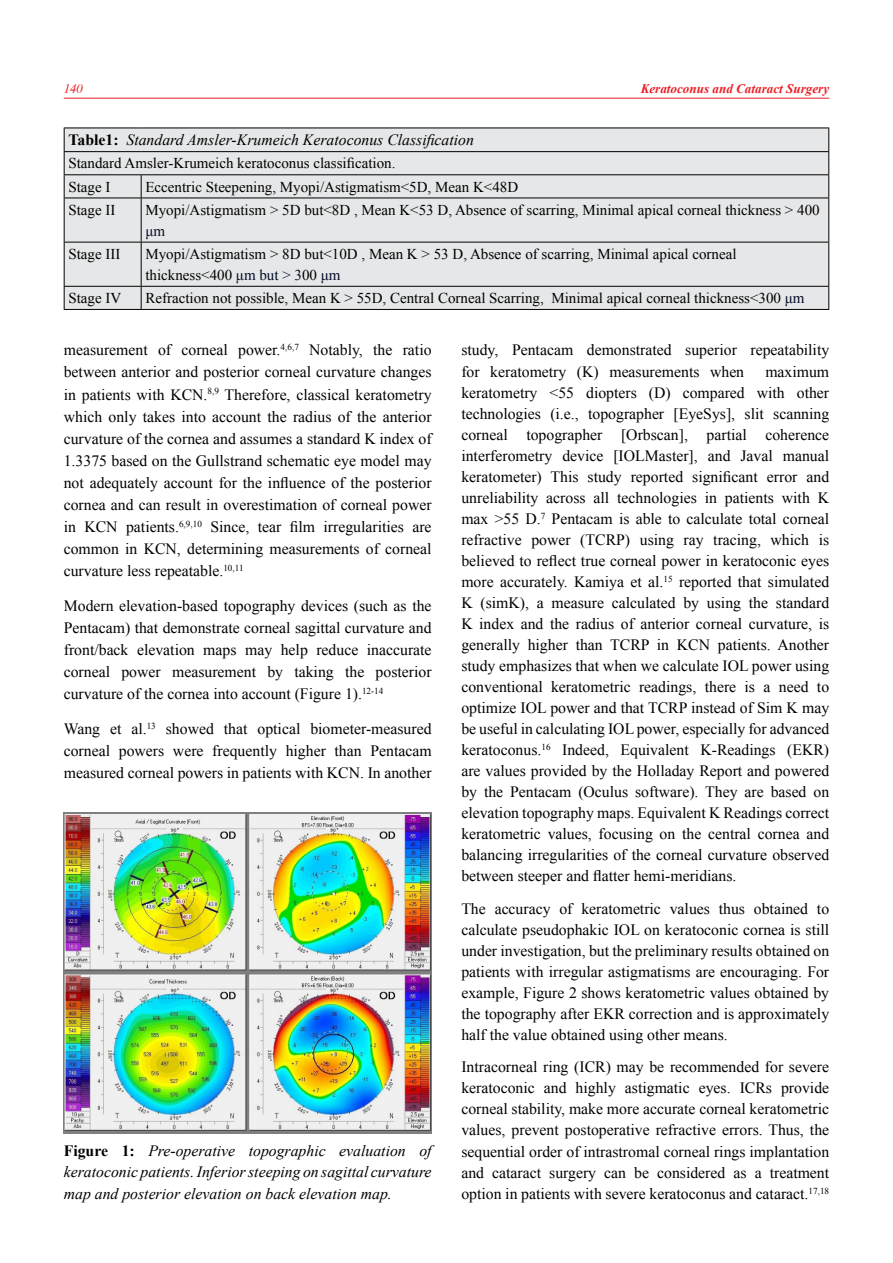
<style>
.page{position:relative;width:893px;height:1263px;background:#fff}
.page>*{position:absolute;margin:0;border:0;box-sizing:border-box;transform-origin:0 0}
.t1{font:15.75px/21px "Times New Roman";color:#000;text-align:justify}
.t2{font:italic 15.75px/21.8px "Times New Roman";color:#000;text-align:justify}
.t3{font:15px/23.1px "Times New Roman";color:#000}
.t4{font:15px "Times New Roman";color:#040c28}
.t5{font:italic 700 13.2px "Times New Roman";color:#ed1d24}
.t6{font:italic 12.75px "Times";color:#ed1d24}
.s1{font-weight:700;font-style:normal}
.s2{color:#040c28}
</style>
<div class="page">
<hr style="left:64px;top:98px;width:765px;height:1px;background:#ed1d24">
<div style="left:65px;top:129px;width:763px;height:180px;background:#e6e7e8"></div>
<hr style="left:64px;top:128px;width:77px;height:1px;background:#000">
<hr style="left:141px;top:128px;width:688px;height:1px;background:#000">
<hr style="left:64px;top:151px;width:77px;height:1px;background:#000">
<hr style="left:141px;top:151px;width:688px;height:1px;background:#000">
<hr style="left:64px;top:174px;width:77px;height:1px;background:#000">
<svg style="left:64px;top:128px;width:1px;height:70px"></svg>
<hr style="left:141px;top:174px;width:688px;height:1px;background:#000">
<svg style="left:141px;top:175px;width:1px;height:23px"></svg>
<svg style="left:828px;top:128px;width:1px;height:70px"></svg>
<hr style="left:64px;top:198px;width:77px;height:1px;background:#000">
<hr style="left:64px;top:198px;width:1px;height:44px;background:#000">
<hr style="left:141px;top:198px;width:688px;height:1px;background:#000">
<hr style="left:141px;top:198px;width:1px;height:44px;background:#000">
<hr style="left:828px;top:198px;width:1px;height:44px;background:#000">
<hr style="left:64px;top:242px;width:77px;height:1px;background:#000">
<hr style="left:64px;top:242px;width:1px;height:44px;background:#000">
<hr style="left:141px;top:242px;width:688px;height:1px;background:#000">
<hr style="left:141px;top:242px;width:1px;height:44px;background:#000">
<hr style="left:828px;top:242px;width:1px;height:44px;background:#000">
<hr style="left:64px;top:286px;width:77px;height:1px;background:#000">
<svg style="left:64px;top:287px;width:1px;height:22px"></svg>
<hr style="left:141px;top:286px;width:688px;height:1px;background:#000">
<svg style="left:141px;top:287px;width:1px;height:22px"></svg>
<svg style="left:828px;top:287px;width:1px;height:22px"></svg>
<hr style="left:64px;top:309px;width:77px;height:1px;background:#000">
<hr style="left:141px;top:309px;width:688px;height:1px;background:#000">
<img style="left:64px;top:812px;width:368px;height:322px">
<p class="t6" style="left:64px;top:81px;width:21px">140</p>
<p class="t5" style="left:641px;top:79px;width:190px">Keratoconus and Cataract Surgery</p>
<p class="t2" style="left:68px;top:129px;width:407px"><span class="s1">Table1:</span> Standard Amsler-Krumeich Keratoconus Classification</p>
<p class="t3" style="left:68px;top:152px;width:329px">Standard Amsler-Krumeich keratoconus classification.<br>Stage I</p>
<p class="t3" style="left:145px;top:175px;width:374px">Eccentric Steepening, Myopi/Astigmatism&lt;5D, Mean K&lt;48D</p>
<p class="t3" style="left:68px;top:198px;width:49px">Stage II</p>
<p class="t3" style="left:145px;top:198px;width:676px">Myopi/Astigmatism &gt; 5D but&lt;8D , Mean K&lt;53 D, Absence of scarring, Minimal apical corneal thickness &gt; 400</p>
<p class="t4" style="left:145px;top:221px;width:21px">μm</p>
<p class="t3" style="left:68px;top:242px;width:54px">Stage III</p>
<p class="t3" style="left:145px;top:243px;width:593px;line-height:21px">Myopi/Astigmatism &gt; 8D but&lt;10D , Mean K &gt; 53 D, Absence of scarring, Minimal apical corneal thickness&lt;400 <span class="s2">μm but &gt; 3</span>00 <span class="s2">μm</span></p>
<p class="t3" style="left:68px;top:286px;width:54px">Stage IV</p>
<p class="t3" style="left:145px;top:286px;width:660px">Refraction not possible, Mean K &gt; 55D, Central Corneal Scarring, Minimal apical corneal thickness&lt;300 <span class="s2">μm</span></p>
<p class="t1" style="left:64px;top:339px;width:369px;line-height:22px">measurement of corneal power.<sup>4,6,7</sup> Notably, the ratio between anterior and posterior corneal curvature changes in patients with KCN.<sup>8,9</sup> Therefore, classical keratometry which only takes into account the radius of the anterior curvature of the cornea and assumes a standard K index of 1.3375 based on the Gullstrand schematic eye model may not adequately account for the influence of the posterior cornea and can result in overestimation of corneal power in KCN patients.<sup>6,9,10</sup> Since, tear film irregularities are common in KCN, determining measurements of corneal curvature less repeatable.<sup>10,11</sup></p>
<p class="t1" style="left:64px;top:594px;width:369px;line-height:22px">Modern elevation-based topography devices (such as the Pentacam) that demonstrate corneal sagittal curvature and front/back elevation maps may help reduce inaccurate corneal power measurement by taking the posterior curvature of the cornea into account (Figure 1).<sup>12-14</sup></p>
<p class="t1" style="left:64px;top:718px;width:369px;line-height:22px">Wang et al.<sup>13</sup> showed that optical biometer-measured corneal powers were frequently higher than Pentacam measured corneal powers in patients with KCN. In another</p>
<p class="t2" style="left:64px;top:1139px;width:369px"><span class="s1">Figure 1:</span> Pre-operative topographic evaluation of keratoconic patients. Inferior steeping on sagittal curvature map and posterior elevation on back elevation map.</p>
<p class="t1" style="left:461px;top:339px;width:369px;line-height:21.8px">study, Pentacam demonstrated superior repeatability for keratometry (K) measurements when</p>
<p class="t1" style="left:461px;top:361px;width:369px;text-indent:304px">maximum keratometry &lt;55 diopters (D) compared with other technologies (i.e., topographer [EyeSys], slit scanning corneal topographer [Orbscan], partial coherence interferometry device [IOLMaster], and Javal manual keratometer) This study reported significant error and unreliability across all technologies in patients with K max &gt;55 D.<sup>7</sup> Pentacam is able to calculate total corneal refractive power (TCRP) using ray tracing, which is believed to reflect true corneal power in keratoconic eyes more accurately. Kamiya et al.<sup>15</sup> reported that simulated K (simK), a measure calculated by using the standard K index and the radius of anterior corneal curvature, is generally higher than TCRP in KCN patients. Another study emphasizes that when we calculate IOL power using conventional keratometric readings, there is a need to optimize IOL power and that TCRP instead of Sim K may be useful in calculating IOL power, especially for advanced keratoconus.<sup>16</sup> Indeed, Equivalent K-Readings (EKR) are values provided by the Holladay Report and powered by the Pentacam (Oculus software). They are based on elevation topography maps. Equivalent K Readings correct keratometric values, focusing on the central cornea and balancing irregularities of the corneal curvature observed between steeper and flatter hemi-meridians.</p>
<p class="t1" style="left:461px;top:898px;width:369px">The accuracy of keratometric values thus obtained to calculate pseudophakic IOL on keratoconic cornea is still under investigation, but the preliminary results obtained on patients with irregular astigmatisms are encouraging. For example, Figure 2 shows keratometric values obtained by the topography after EKR correction and is approximately half the value obtained using other means.</p>
<p class="t1" style="left:461px;top:1056px;width:369px">Intracorneal ring (ICR) may be recommended for severe keratoconic and highly astigmatic eyes. ICRs provide corneal stability, make more accurate corneal keratometric values, prevent postoperative refractive errors. Thus, the sequential order of intrastromal corneal rings implantation and cataract surgery can be considered as a treatment option in patients with severe keratoconus and cataract.<sup>17,18</sup></p>
</div>
